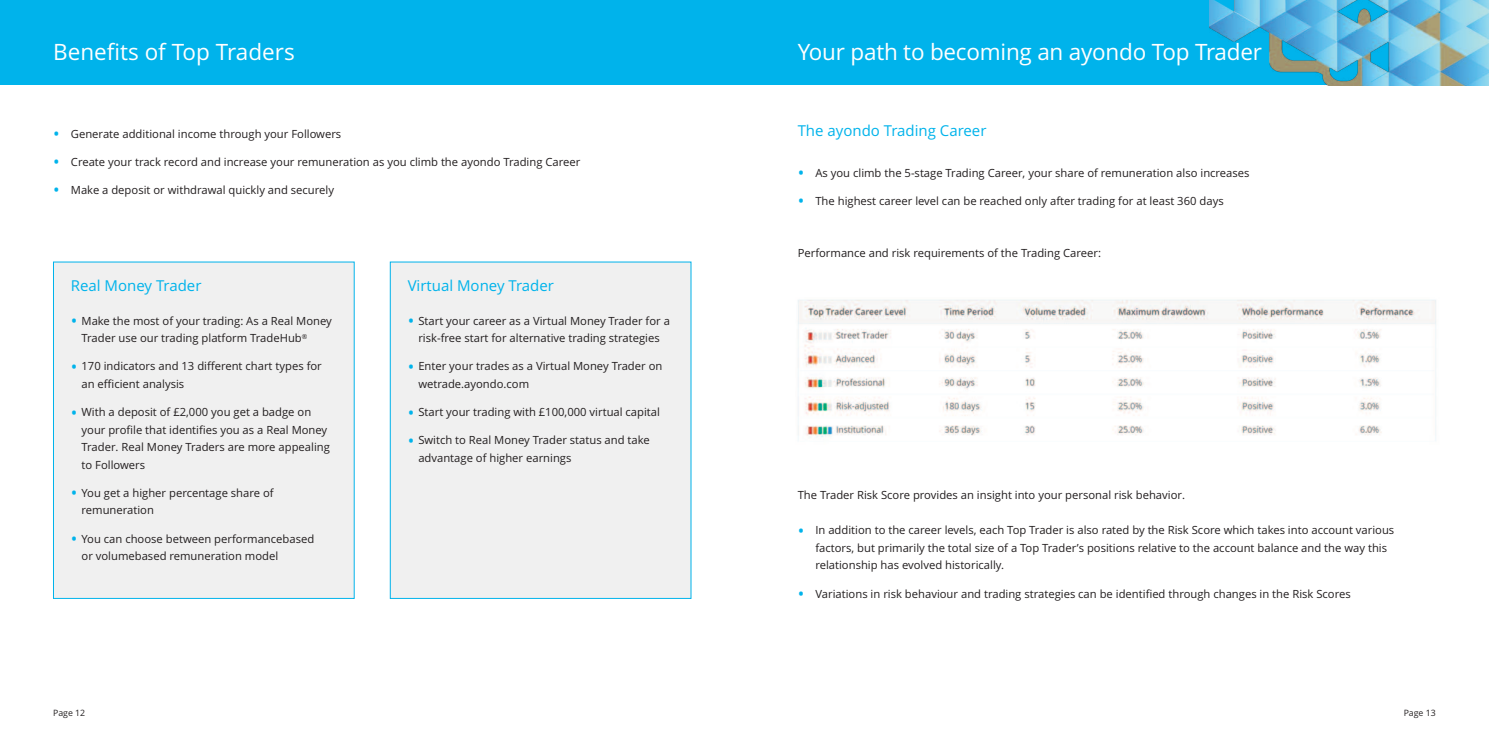
<style>
.page{position:relative;width:1489px;height:745px;background:#fff}
.page>*{position:absolute;margin:0;border:0;box-sizing:border-box;transform-origin:0 0}
.t1{font:22.5px "Open Sans";letter-spacing:-.01em;color:#fff}
.t2{font:15px "Open Sans";color:#00b3eb}
.t3{font:11.25px/17.5px "Open Sans";color:#231f20}
.t4{font:8.75px "Open Sans";color:#231f20}
.s1{font-size:17.5px;color:#00b3eb}
</style>
<div class="page">
<div style="left:0;top:0;width:1488px;height:85px;background:#00b3eb"></div>
<div style="left:54px;top:262px;width:300px;height:335px;background:#f0f0f0"></div>
<div style="left:390px;top:262px;width:300px;height:335px;background:#f0f0f0"></div>
<img style="left:798px;top:299px;width:638px;height:142px">
<img style="left:1209px;top:0;width:279px;height:85px">
<h1 class="t1" style="left:53px;top:39px;width:243px">Benefits of Top Traders</h1>
<p class="t3" style="left:53px;top:125px;width:289px"><span class="s1">•</span> Generate additional income through your Followers</p>
<p class="t3" style="left:53px;top:153px;width:528px"><span class="s1">•</span> Create your track record and increase your remuneration as you climb the ayondo Trading Career</p>
<p class="t3" style="left:53px;top:181px;width:282px"><span class="s1">•</span> Make a deposit or withdrawal quickly and securely</p>
<h2 class="t2" style="left:71px;top:277px;width:132px">Real Money Trader</h2>
<h2 class="t2" style="left:407px;top:277px;width:148px">Virtual Money Trader</h2>
<p class="t3" style="left:81px;top:312px;width:252px;text-indent:-11px"><span class="s1">•</span> Make the most of your trading: As a Real Money<br>Trader use our trading platform TradeHub<sup>®</sup></p>
<p class="t3" style="left:81px;top:357px;width:242px;text-indent:-11px"><span class="s1">•</span> 170 indicators and 13 different chart types for an efficient analysis</p>
<p class="t3" style="left:81px;top:403px;width:250px;text-indent:-11px"><span class="s1">•</span> With a deposit of £2,000 you get a badge on your profile that identifies you as a Real Money Trader. Real Money Traders are more appealing to Followers</p>
<p class="t3" style="left:81px;top:484px;width:194px;text-indent:-11px"><span class="s1">•</span> You get a higher percentage share of remuneration</p>
<p class="t3" style="left:81px;top:529px;width:234px;text-indent:-11px"><span class="s1">•</span> You can choose between performancebased or volumebased remuneration model</p>
<p class="t3" style="left:407px;top:312px;width:264px;text-align:center"><span class="s1">•</span> Start your career as a Virtual Money Trader for a risk-free start for alternative trading strategies</p>
<p class="t3" style="left:418px;top:357px;width:245px;text-indent:-11px"><span class="s1">•</span> Enter your trades as a Virtual Money Trader on wetrade.ayondo.com</p>
<p class="t3" style="left:407px;top:403px;width:254px"><span class="s1">•</span> Start your trading with £100,000 virtual capital</p>
<p class="t3" style="left:418px;top:431px;width:233px;text-indent:-11px"><span class="s1">•</span> Switch to Real Money Trader status and take advantage of higher earnings</p>
<h1 class="t1" style="left:797px;top:39px;width:466px">Your path to becoming an ayondo Top Trader</h1>
<h2 class="t2" style="left:797px;top:121px;width:190px">The ayondo Trading Career</h2>
<p class="t3" style="left:797px;top:164px;width:453px"><span class="s1">•</span> As you climb the 5-stage Trading Career, your share of remuneration also increases</p>
<p class="t3" style="left:797px;top:192px;width:427px"><span class="s1">•</span> The highest career level can be reached only after trading for at least 360 days</p>
<p class="t3" style="left:797px;top:244px;width:305px">Performance and risk requirements of the Trading Career:</p>
<p class="t3" style="left:797px;top:486px;width:389px">The Trader Risk Score provides an insight into your personal risk behavior.</p>
<p class="t3" style="left:815px;top:521px;width:580px;text-indent:-18px"><span class="s1">•</span> In addition to the career levels, each Top Trader is also rated by the Risk Score which takes into account various factors, but primarily the total size of a Top Trader’s positions relative to the account balance and the way this relationship has evolved historically.</p>
<p class="t3" style="left:797px;top:584px;width:554px"><span class="s1">•</span> Variations in risk behaviour and trading strategies can be identified through changes in the Risk Scores</p>
<p class="t4" style="left:53px;top:707px;width:34px">Page 12</p>
<p class="t4" style="left:1403px;top:707px;width:34px">Page 13</p>
</div>
